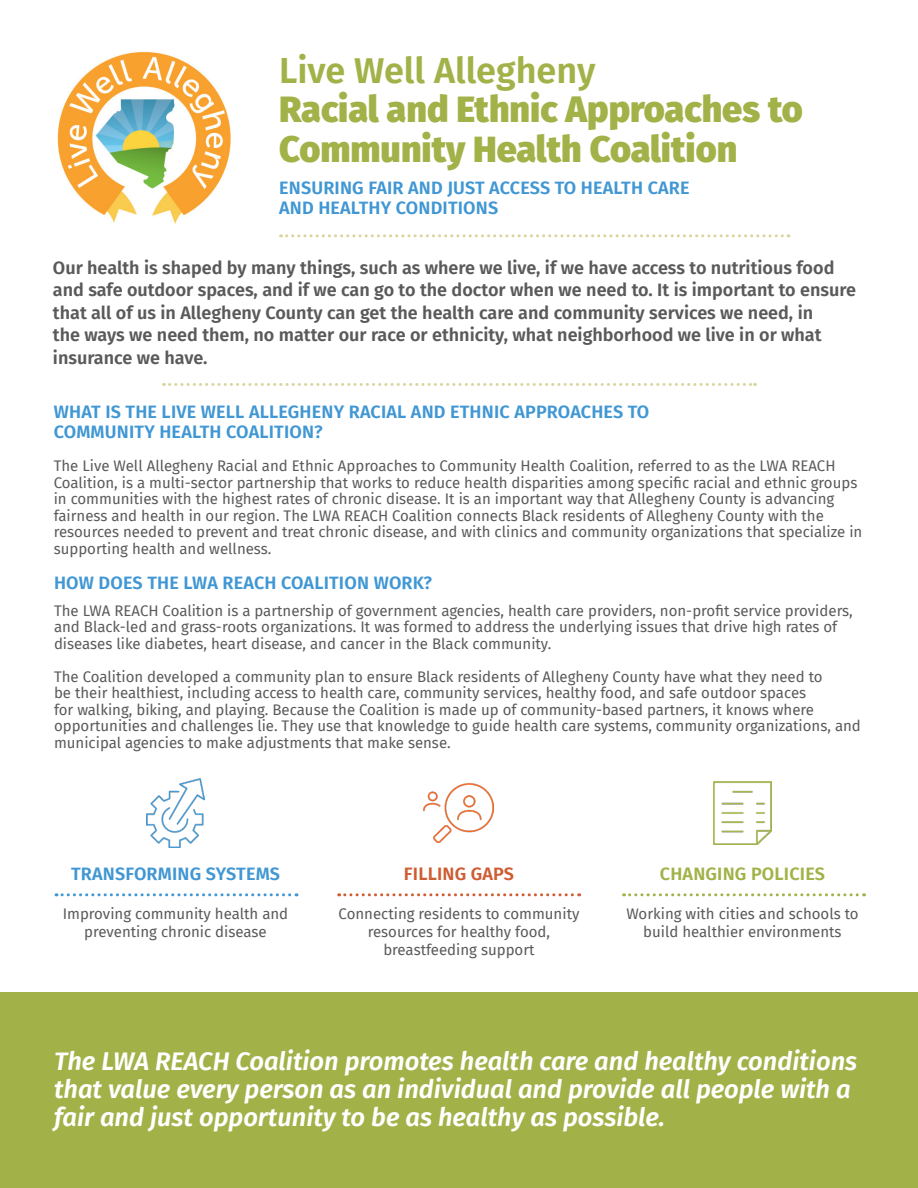
<style>
.page{position:relative;width:918px;height:1188px;background:#fff}
.page>*{position:absolute;margin:0;border:0;box-sizing:border-box;transform-origin:0 0}
.t1{font:900 36px/39.6px "Fira Sans";color:#a2b248}
.t2{font:600 36px "Fira Sans";color:#a2b248}
.t3{font:italic 600 25.5px/28px "Fira Sans";color:#fff}
.t4{font:600 18px/22.5px "Fira Sans";color:#5a5a5a}
.t5{font:600 18px/19.8px "Fira Sans";letter-spacing:.01em;color:#4097d4}
.t6{font:600 18px "Fira Sans";letter-spacing:.01em;color:#a2b248}
.t7{font:600 18px "Fira Sans";letter-spacing:.01em;color:#cf5d33}
.t8{font:15px/16.5px "Fira Sans";color:#5a5a5a}
</style>
<div class="page">
<div style="left:0;top:992px;width:918px;height:196px;background:#a2b248"></div>
<img style="left:146px;top:778px;width:59px;height:70px">
<img style="left:423px;top:783px;width:71px;height:60px">
<img style="left:713px;top:782px;width:59px;height:62px">
<svg style="left:56px;top:893px;width:241px;height:3px"></svg>
<svg style="left:281px;top:234px;width:508px;height:3px"></svg>
<svg style="left:164px;top:383px;width:591px;height:3px"></svg>
<svg style="left:339px;top:893px;width:241px;height:3px"></svg>
<svg style="left:624px;top:893px;width:241px;height:3px"></svg>
<img style="left:57px;top:51px;width:174px;height:173px">
<h1 class="t2" style="left:279px;top:41px;width:318px">Live Well Allegheny</h1>
<h1 class="t1" style="left:279px;top:86px;width:525px">Racial and Ethnic Approaches to<br>Community Health Coalition</h1>
<p class="t5" style="left:279px;top:177px;width:412px">ENSURING FAIR AND JUST ACCESS TO HEALTH CARE<br>AND HEALTHY CONDITIONS</p>
<p class="t4" style="left:53px;top:255px;width:805px">Our health is shaped by many things, such as where we live, if we have access to nutritious food and safe outdoor spaces, and if we can go to the doctor when we need to. It is important to ensure that all of us in Allegheny County can get the health care and community services we need, in<br>the ways we need them, no matter our race or ethnicity, what neighborhood we live in or what insurance we have.</p>
<p class="t5" style="left:54px;top:401px;width:597px">WHAT IS THE LIVE WELL ALLEGHENY RACIAL AND ETHNIC APPROACHES TO<br>COMMUNITY HEALTH COALITION?</p>
<p class="t8" style="left:54px;top:457px;width:810px">The Live Well Allegheny Racial and Ethnic Approaches to Community Health Coalition, referred to as the LWA REACH Coalition, is a multi-sector partnership that works to reduce health disparities among specific racial and ethnic groups in communities with the highest rates of chronic disease. It is an important way that Allegheny County is advancing fairness and health in our region. The LWA REACH Coalition connects Black residents of Allegheny County with the resources needed to prevent and treat chronic disease, and with clinics and community organizations that specialize in supporting health and wellness.</p>
<p class="t5" style="left:54px;top:572px;width:380px">HOW DOES THE LWA REACH COALITION WORK?</p>
<p class="t8" style="left:54px;top:602px;width:800px">The LWA REACH Coalition is a partnership of government agencies, health care providers, non-profit service providers, and Black-led and grass-roots organizations. It was formed to address the underlying issues that drive high rates of diseases like diabetes, heart disease, and cancer in the Black community.</p>
<p class="t8" style="left:54px;top:668px;width:808px">The Coalition developed a community plan to ensure Black residents of Allegheny County have what they need to<br>be their healthiest, including access to health care, community services, healthy food, and safe outdoor spaces<br>for walking, biking, and playing. Because the Coalition is made up of community-based partners, it knows where opportunities and challenges lie. They use that knowledge to guide health care systems, community organizations, and municipal agencies to make adjustments that make sense.</p>
<p class="t5" style="left:71px;top:863px;width:210px">TRANSFORMING SYSTEMS</p>
<p class="t8" style="left:63px;top:905px;width:227px;line-height:18px;text-align:center">Improving community health and preventing chronic disease</p>
<p class="t7" style="left:404px;top:859px;width:112px">FILLING GAPS</p>
<p class="t8" style="left:339px;top:905px;width:242px;line-height:18px;text-align:center">Connecting residents to community resources for healthy food, breastfeeding support</p>
<p class="t6" style="left:660px;top:859px;width:167px">CHANGING POLICIES</p>
<p class="t8" style="left:626px;top:905px;width:234px;line-height:18px;text-align:center">Working with cities and schools to build healthier environments</p>
<h2 class="t3" style="left:54px;top:1046px;width:805px">The LWA REACH Coalition promotes health care and healthy conditions that value every person as an individual and provide all people with a fair and just opportunity to be as healthy as possible.</h2>
</div>
